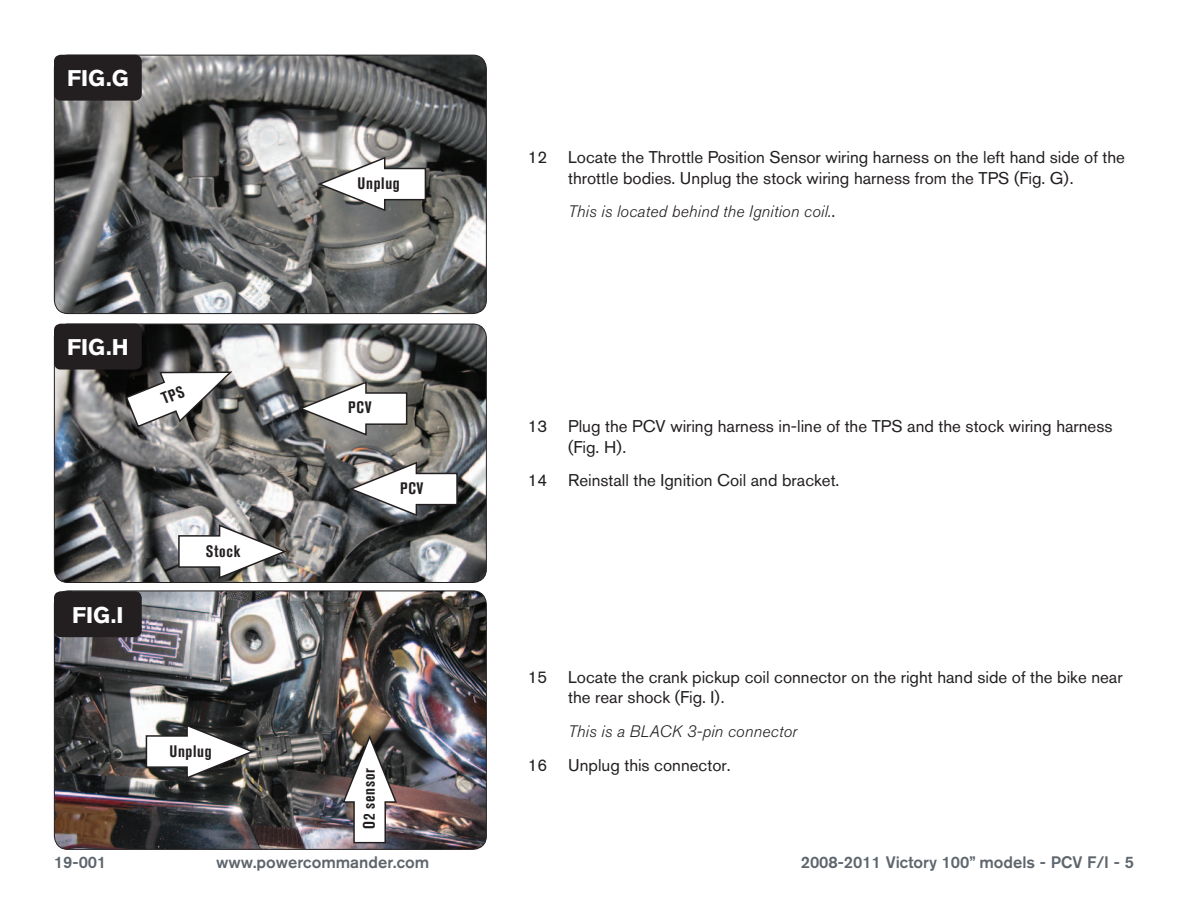
<style>
.page{position:relative;width:1188px;height:918px;background:#fff}
.page>*{position:absolute;margin:0;border:0;box-sizing:border-box;transform-origin:0 0}
.t1{font:700 22.5px "Akzidenz Grotesk BQ";color:#fff}
.Bodycopy{font:16.8px/20.2px "Akzidenz Grotesk BQ";color:#231f20}
.t2{font:500 16.5px "Akzidenz Grotesk BQ";color:#5e656c}
.Bodycopy-2{font:italic 300 16.5px "Akzidenz Grotesk BQ";letter-spacing:.01em;color:#231f20}
.Callouts{font:700 condensed 16.5px "Akzidenz Grotesk BQ";letter-spacing:.04em;color:#231f20}
.s1{font-weight:400;font-style:normal;font-size:16.8px}
</style>
<div class="page">
<img style="left:54px;top:591px;width:432px;height:258px">
<div style="left:54px;top:591px;width:433px;height:259px;border:1px solid #231f20;border-radius:14px"></div>
<svg style="left:145px;top:723px;width:111px;height:57px"></svg>
<img style="left:341px;top:733px;width:57px;height:111px">
<img style="left:54px;top:324px;width:432px;height:258px">
<div style="left:54px;top:324px;width:433px;height:259px;border:1px solid #231f20;border-radius:14px"></div>
<div style="left:54px;top:324px;width:88px;height:46px;background:#231f20;border-radius:7px"></div>
<div style="left:54px;top:591px;width:88px;height:46px;background:#231f20;border-radius:7px"></div>
<svg style="left:177px;top:523px;width:112px;height:57px"></svg>
<svg style="left:297px;top:380px;width:111px;height:57px"></svg>
<svg style="left:347px;top:461px;width:112px;height:56px"></svg>
<img style="left:54px;top:55px;width:432px;height:259px">
<div style="left:54px;top:55px;width:433px;height:259px;border:1px solid #231f20;border-radius:14px"></div>
<div style="left:54px;top:55px;width:88px;height:46px;background:#231f20;border-radius:7px"></div>
<svg style="left:316px;top:156px;width:111px;height:56px"></svg>
<svg style="left:125px;top:371px;width:109px;height:57px"></svg>
<p class="t1" style="left:67px;top:65px;width:63px">FIG.G</p>
<p class="t1" style="left:67px;top:334px;width:63px">FIG.H</p>
<p class="t1" style="left:72px;top:602px;width:53px">FIG.I</p>
<p class="Callouts" style="left:206px;top:541px;width:36px">Stock</p>
<p class="Callouts" style="left:169px;top:741px;width:44px">Unplug</p>
<p class="Callouts" style="left:358px;top:174px;width:44px">Unplug</p>
<p class="Callouts" style="left:348px;top:398px;width:25px">PCV</p>
<p class="Callouts" style="left:400px;top:479px;width:25px">PCV</p>
<p class="Callouts" style="left:360px;top:829px;width:62px;rotate:-90deg">O2 sensor</p>
<p class="Bodycopy" style="left:568px;top:147px;width:558px;text-indent:-40px">12 Locate the Throttle Position Sensor wiring harness on the left hand side of the throttle bodies. Unplug the stock wiring harness from the TPS (Fig. G).</p>
<p class="Bodycopy-2" style="left:568px;top:202px;width:269px">This is located behind the Ignition coil.<span class="s1">.</span></p>
<p class="Bodycopy" style="left:568px;top:416px;width:546px;text-indent:-40px">13 Plug the PCV wiring harness in-line of the TPS and the stock wiring harness (Fig. H).</p>
<p class="Bodycopy" style="left:528px;top:470px;width:313px">14 Reinstall the Ignition Coil and bracket.</p>
<p class="Bodycopy" style="left:568px;top:667px;width:556px;text-indent:-40px">15 Locate the crank pickup coil connector on the right hand side of the bike near the rear shock (Fig. I).</p>
<p class="Bodycopy-2" style="left:568px;top:722px;width:230px">This is a BLACK 3-pin connector</p>
<p class="Bodycopy" style="left:528px;top:755px;width:204px">16 Unplug this connector.</p>
<p class="t2" style="left:54px;top:852px;width:54px">19-001</p>
<p class="t2" style="left:216px;top:852px;width:215px">www.powercommander.com</p>
<p class="t2" style="left:801px;top:852px;width:335px">2008-2011 Victory 100” models - PCV F/I - 5</p>
</div>
